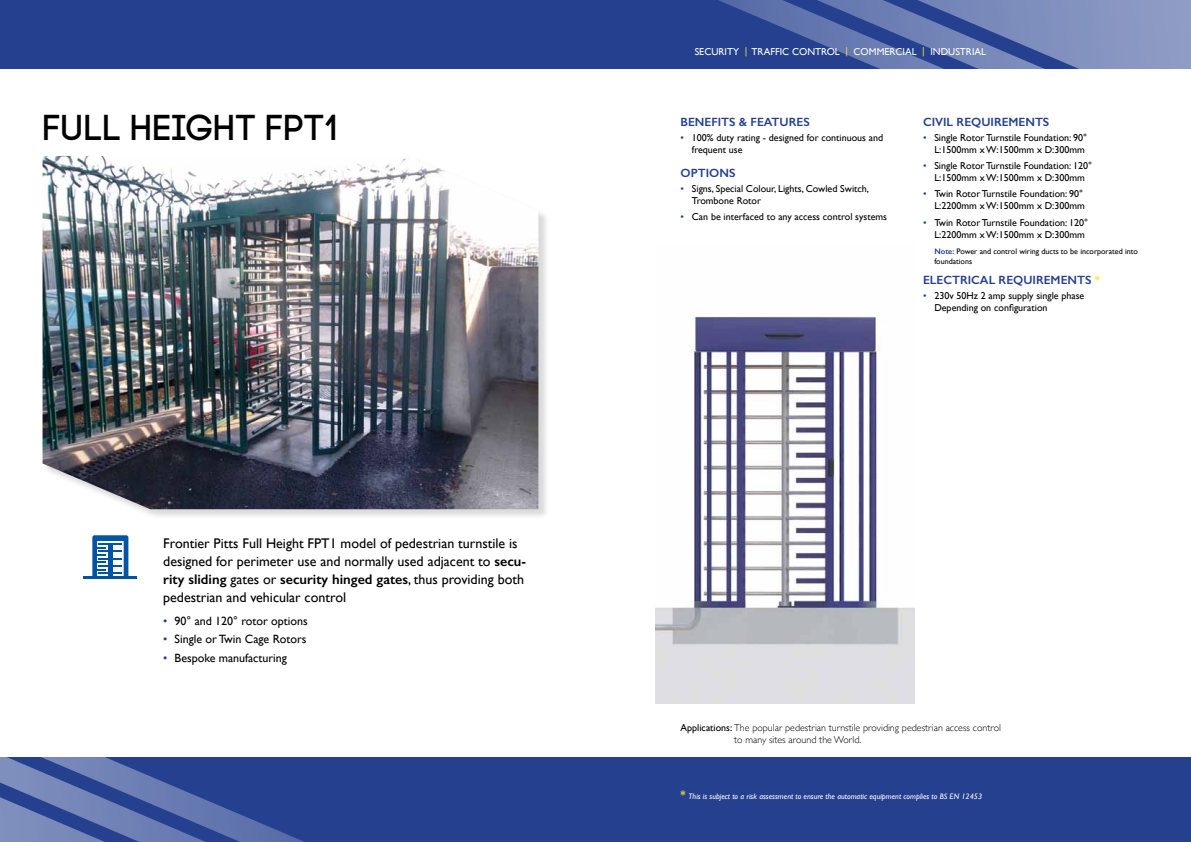
<style>
.page{position:relative;width:1191px;height:842px;background:#fff}
.page>*{position:absolute;margin:0;border:0;box-sizing:border-box;transform-origin:0 0}
.t1{font:60.5px "Code Pro Demo";color:#000}
.t2{font:36px "Code Pro";color:#000}
.t3{font:14px/18px "Gill Sans";color:#000}
.t4{font:12px "Gill Sans";color:#000}
.t5{font:600 12px "Gill Sans";color:#25408f}
.t6{font:10px/12px "Gill Sans";color:#000}
.t7{font:300 10px/12px "Gill Sans";color:#000}
.t8{font:10px "Gill Sans";color:#fff}
.t9{font:italic 8px "Gill Sans";color:#fff}
.t10{font:8px/9.6px "Gill Sans";color:#000}
.s1{font-weight:600}
.s2{color:#25408f}
.s3{color:#fce32c}
.s4{font-weight:600;color:#25408f}
.s5{font-weight:400}
.s6{font-weight:600;font-style:normal;font-size:12px;color:#fce32c}
</style>
<div class="page">
<div style="left:0;top:757px;width:1191px;height:85px;background:#25408f"></div>
<div style="left:0;top:0;width:1191px;height:69px;background:#25408f"></div>
<svg style="left:0;top:757px;width:304px;height:85px"></svg>
<svg style="left:718px;top:0;width:473px;height:69px"></svg>
<img style="left:655px;top:313px;width:259px;height:390px">
<div style="left:43px;top:156px;width:507px;height:364px;background:#000;opacity:.15"></div>
<img style="left:43px;top:156px;width:495px;height:353px">
<hr style="left:83px;top:576px;width:54px;height:3px;background:#0054a4">
<svg style="left:92px;top:535px;width:36px;height:41px"></svg>
<p class="t2" style="left:43px;top:107px;width:39px">FULL</p>
<p class="t2" style="left:130px;top:107px;width:209px">HEIGHT FPT1</p>
<p class="t1" style="left:156px;top:526px;width:304px">TURNSTILE</p>
<p class="t3" style="left:163px;top:534px;width:364px">Frontier Pitts Full Height FPT1 model of pedestrian turnstile is designed for perimeter use and normally used adjacent to <span class="s1">secu&shy;rity sliding</span> gates or <span class="s1">security hinged gates</span>, thus providing both pedestrian and vehicular control</p>
<p class="t4" style="left:163px;top:614px;width:146px"><span class="s2">•</span> 90° and 120° rotor options</p>
<p class="t4" style="left:163px;top:632px;width:145px"><span class="s2">•</span> Single or Twin Cage Rotors</p>
<p class="t4" style="left:163px;top:651px;width:125px"><span class="s2">•</span> Bespoke manufacturing</p>
<p class="t8" style="left:694px;top:46px;width:293px">Security <span class="s3">|</span> Traffic Control <span class="s3">|</span> Commercial <span class="s3">|</span> Industrial</p>
<p class="t5" style="left:680px;top:115px;width:131px">BENEFITS &amp; FEATURES</p>
<p class="t6" style="left:692px;top:131px;width:193px;text-indent:-11px"><span class="s2">•</span> 100% duty rating - designed for continuous and frequent use</p>
<p class="t5" style="left:680px;top:166px;width:56px">OPTIONS</p>
<p class="t6" style="left:692px;top:183px;width:179px;text-indent:-11px"><span class="s2">•</span> Signs, Special Colour, Lights, Cowled Switch,<br>Trombone Rotor</p>
<p class="t6" style="left:680px;top:211px;width:208px"><span class="s2">•</span> Can be interfaced to any access control systems</p>
<p class="t5" style="left:923px;top:115px;width:128px">CIVIL REQUIREMENTS</p>
<p class="t6" style="left:923px;top:131px;width:166px;text-align:right"><span class="s2">•</span> Single Rotor Turnstile Foundation: 90°<br>L:1500mm x W:1500mm x D:300mm</p>
<p class="t6" style="left:923px;top:160px;width:171px;text-align:center"><span class="s2">•</span> Single Rotor Turnstile Foundation: 120°<br>L:1500mm x W:1500mm x D:300mm</p>
<p class="t6" style="left:923px;top:188px;width:163px;text-align:right"><span class="s2">•</span> Twin Rotor Turnstile Foundation: 90°<br>L:2200mm x W:1500mm x D:300mm</p>
<p class="t6" style="left:934px;top:216px;width:155px;text-indent:-11px"><span class="s2">•</span> Twin Rotor Turnstile Foundation: 120°<br>L:2200mm x W:1500mm x D:300mm</p>
<p class="t10" style="left:934px;top:247px;width:205px"><span class="s4">Note:</span> Power and control wiring ducts to be incorporated into foundations</p>
<p class="t5" style="left:923px;top:273px;width:178px">ELECTRICAL REQUIREMENTS <span class="s3">*</span></p>
<p class="t6" style="left:934px;top:289px;width:152px;text-indent:-11px"><span class="s2">•</span> 230v 50Hz 2 amp supply single phase<br>Depending on configuration</p>
<p class="t7" style="left:734px;top:722px;width:268px;text-indent:-54px"><span class="s5">Applications:</span> The popular pedestrian turnstile providing pedestrian access control to many sites around the World.</p>
<p class="t9" style="left:680px;top:792px;width:303px"><span class="s6">*</span> This is subject to a risk assessment to ensure the automatic equipment complies to BS EN 12453</p>
</div>
